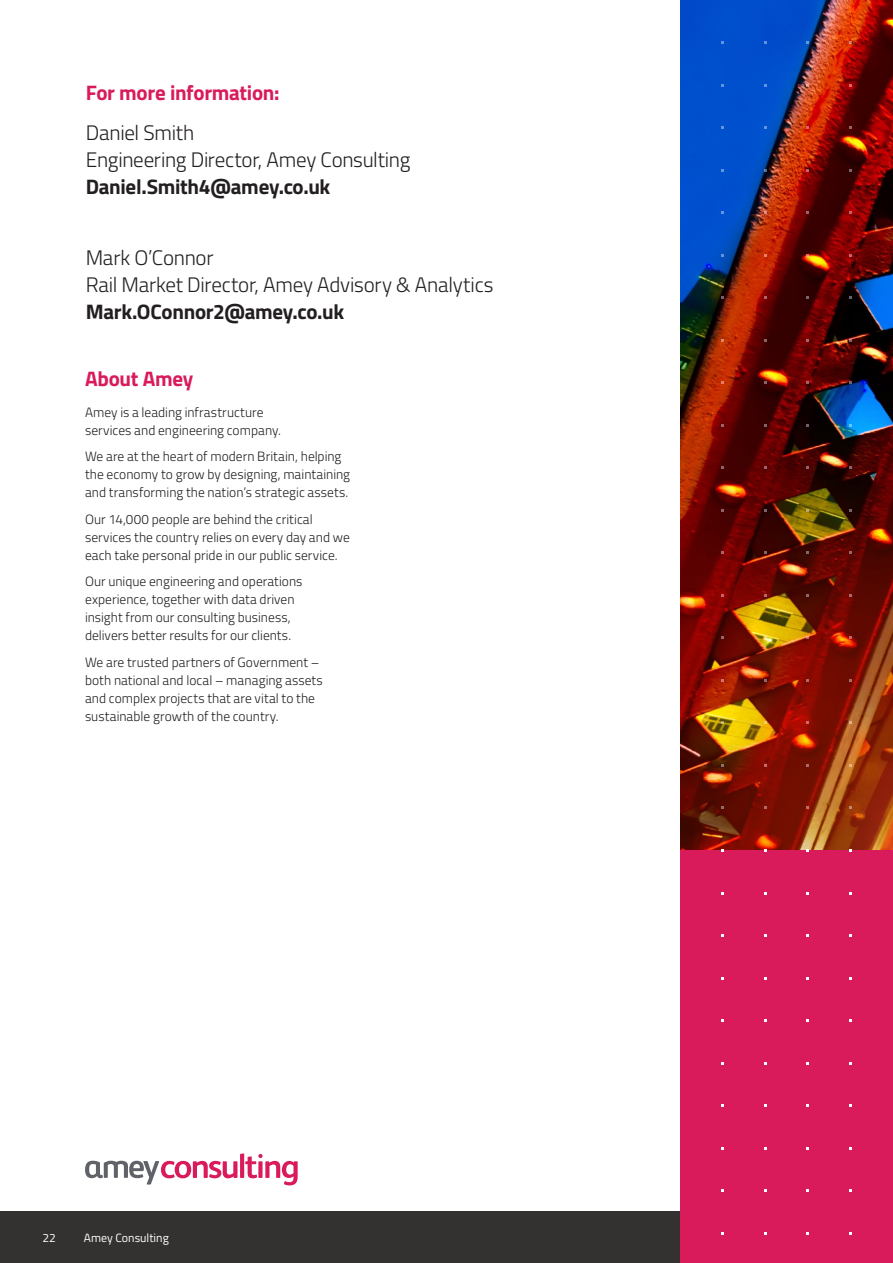
<style>
.page{position:relative;width:893px;height:1263px;background:#fff}
.page>*{position:absolute;margin:0;border:0;box-sizing:border-box;transform-origin:0 0}
.Intro_Rubine{font:300 21px/27px "Titillium";letter-spacing:-.015em;color:#231f20}
.Intro_Rubine-2{font:700 21px "Titillium";letter-spacing:-.015em;color:#d91a5b}
.Body_Black{font:300 13.5px/18px "Titillium";color:#231f20}
.t1{font:12px "Titillium";color:#fff}
.s1{font-weight:700}
</style>
<div class="page">
<div style="left:0;top:1212px;width:893px;height:51px;background:#343231"></div>
<img style="left:680px;top:0;width:213px;height:850px">
<div style="left:680px;top:850px;width:213px;height:413px;background:#d91a5b"></div>
<svg style="left:85px;top:1161px;width:152px;height:23px"></svg>
<svg style="left:240px;top:1153px;width:4px;height:25px"></svg>
<svg style="left:245px;top:1154px;width:53px;height:31px"></svg>
<p class="Intro_Rubine-2" style="left:86px;top:77px;width:195px">For more information:</p>
<p class="Intro_Rubine" style="left:86px;top:118px;width:326px">Daniel Smith<br>Engineering Director, Amey Consulting<br><span class="s1">Daniel.Smith4@amey.co.uk</span></p>
<p class="Intro_Rubine" style="left:86px;top:243px;width:409px">Mark O’Connor<br>Rail Market Director, Amey Advisory &amp; Analytics<br><span class="s1">Mark.OConnor2@amey.co.uk</span></p>
<p class="Intro_Rubine-2" style="left:85px;top:363px;width:110px">About Amey</p>
<p class="Body_Black" style="left:85px;top:402px;width:197px">Amey is a leading infrastructure services and engineering company.</p>
<p class="Body_Black" style="left:85px;top:447px;width:267px">We are at the heart of modern Britain, helping the economy to grow by designing, maintaining and transforming the nation’s strategic assets.</p>
<p class="Body_Black" style="left:85px;top:509px;width:266px">Our 14,000 people are behind the critical services the country relies on every day and we each take personal pride in our public service.</p>
<p class="Body_Black" style="left:85px;top:572px;width:219px">Our unique engineering and operations experience, together with data driven insight from our consulting business, delivers better results for our clients.</p>
<p class="Body_Black" style="left:85px;top:652px;width:239px">We are trusted partners of Government – both national and local – managing assets and complex projects that are vital to the sustainable growth of the country.</p>
<p class="t1" style="left:43px;top:1229px;width:15px">22</p>
<p class="t1" style="left:84px;top:1229px;width:86px">Amey Consulting</p>
</div>
